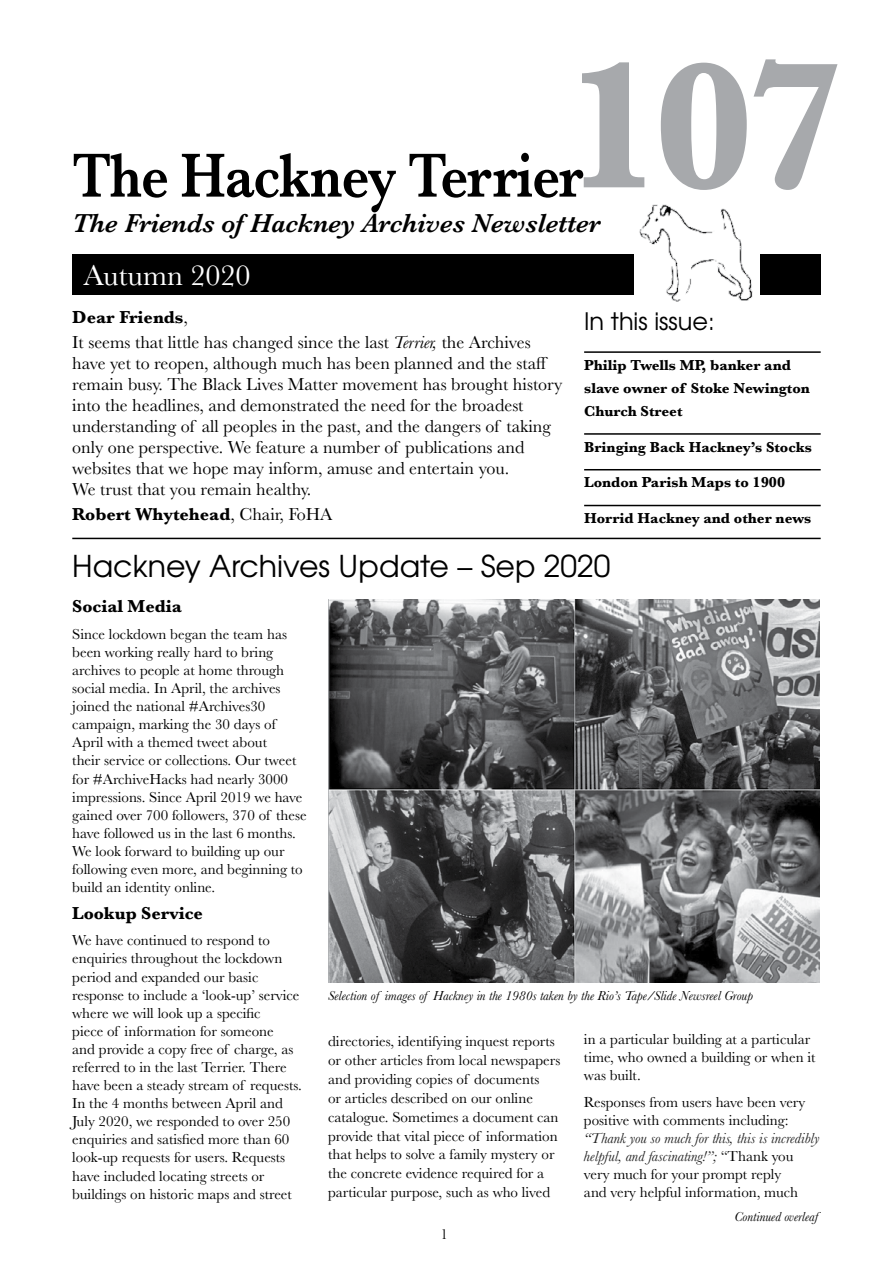
<style>
.page{position:relative;width:893px;height:1263px;background:#fff}
.page>*{position:absolute;margin:0;border:0;box-sizing:border-box;transform-origin:0 0}
.t1{font:700 185.4px "Baskerville";color:#a7a9ac}
.t2{font:600 64.65px "Baskerville";letter-spacing:-.02em;color:#000;scale:.85 1}
.t3{font:30px "Te X Gyre Adventor";color:#000}
.t4{font:30px "Baskerville";color:#fff}
.t5{font:italic 600 27px "Baskerville";letter-spacing:-.005em;color:#000}
.t6{font:24px "Te X Gyre Adventor";color:#000}
.t7{font:18px/21px "Baskerville";color:#000}
.t8{font:700 18px "Baskerville";color:#000}
.t9{font:15px/18.1px "Baskerville";color:#000}
.t10{font:700 15px/23.1px "Baskerville";color:#000}
.t11{font:italic 13.5px "Baskerville";color:#000}
.s1{font-weight:700}
.s2{font-style:italic}
.s3{font-weight:400}
.s4{font-style:italic;color:#222}
</style>
<div class="page">
<div style="left:72px;top:254px;width:749px;height:41px;background:#000"></div>
<img style="left:636px;top:204px;width:123px;height:98px">
<hr style="left:584px;top:351px;width:237px;height:2px;background:#000">
<hr style="left:584px;top:433px;width:237px;height:2px;background:#000">
<hr style="left:584px;top:469px;width:237px;height:1px;background:#000">
<hr style="left:584px;top:505px;width:237px;height:1px;background:#000">
<hr style="left:72px;top:538px;width:749px;height:1px;background:#000">
<img style="left:328px;top:600px;width:492px;height:383px">
<h1 class="t1" style="left:563px;top:-2px;width:284px">107</h1>
<h2 class="t2" style="left:72px;top:130px;width:602px">The Hackney Terrier</h2>
<h3 class="t5" style="left:72px;top:204px;width:530px">The Friends of Hackney Archives Newsletter</h3>
<h3 class="t4" style="left:83px;top:256px;width:169px">Autumn 2020</h3>
<p class="t7" style="left:72px;top:304px;width:460px;line-height:25.2px"><span class="s1">Dear Friends</span>,<br>It seems that little has changed since the last <span class="s2">Terrier,</span> the Archives</p>
<p class="t7" style="left:72px;top:353px;width:491px">have yet to reopen, although much has been planned and the staff remain busy. The Black Lives Matter movement has brought history into the headlines, and demonstrated the need for the broadest understanding of all peoples in the past, and the dangers of taking only one perspective. We feature a number of publications and websites that we hope may inform, amuse and entertain you.<br>We trust that you remain healthy.</p>
<p class="t8" style="left:72px;top:502px;width:262px">Robert Whytehead<span class="s3">, Chair, FoHA</span></p>
<h3 class="t6" style="left:584px;top:302px;width:132px">In this issue:</h3>
<p class="t10" style="left:584px;top:354px;width:227px">Philip Twells MP, banker and slave owner of Stoke Newington<br>Church Street</p>
<p class="t10" style="left:584px;top:435px;width:229px">Bringing Back Hackney’s Stocks</p>
<p class="t10" style="left:584px;top:471px;width:203px">London Parish Maps to 1900</p>
<p class="t10" style="left:584px;top:507px;width:229px">Horrid Hackney and other news</p>
<h3 class="t3" style="left:72px;top:542px;width:540px">Hackney Archives Update – Sep 2020</h3>
<p class="t8" style="left:72px;top:594px;width:111px">Social Media</p>
<p class="t9" style="left:72px;top:625px;width:236px">Since lockdown began the team has been working really hard to bring archives to people at home through social media. In April, the archives joined the national #Archives30 campaign, marking the 30 days of April with a themed tweet about<br>their service or collections. Our tweet for #ArchiveHacks had nearly 3000 impressions. Since April 2019 we have gained over 700 followers, 370 of these have followed us in the last 6 months.<br>We look forward to building up our following even more, and beginning to build an identity online.</p>
<p class="t8" style="left:72px;top:900px;width:132px">Lookup Service</p>
<p class="t9" style="left:72px;top:932px;width:231px">We have continued to respond to enquiries throughout the lockdown period and expanded our basic response to include a ‘look-up’ service where we will look up a specific<br>piece of information for someone<br>and provide a copy free of charge, as referred to in the last Terrier. There have been a steady stream of requests.<br>In the 4 months between April and July 2020, we responded to over 250 enquiries and satisfied more than 60 look-up requests for users. Requests have included locating streets or buildings on historic maps and street</p>
<p class="t11" style="left:328px;top:986px;width:426px">Selection of images of Hackney in the 1980s taken by the Rio’s Tape/Slide Newsreel Group</p>
<p class="t9" style="left:328px;top:1032px;width:234px;line-height:18.9px">directories, identifying inquest reports or other articles from local newspapers and providing copies of documents<br>or articles described on our online catalogue. Sometimes a document can provide that vital piece of information that helps to solve a family mystery or the concrete evidence required for a particular purpose, such as who lived</p>
<p class="t9" style="left:584px;top:1030px;width:233px">in a particular building at a particular time, who owned a building or when it was built.</p>
<p class="t9" style="left:584px;top:1093px;width:237px">Responses from users have been very positive with comments including: <span class="s2">“</span><span class="s4">Thank you so much for this, this is incredibly helpful, and fascinating!”;</span> “Thank you very much for your prompt reply<br>and very helpful information, much</p>
<p class="t9" style="left:441px;top:1225px;width:9px">1</p>
<p class="t11" style="left:734px;top:1207px;width:85px">Continued overleaf</p>
</div>
